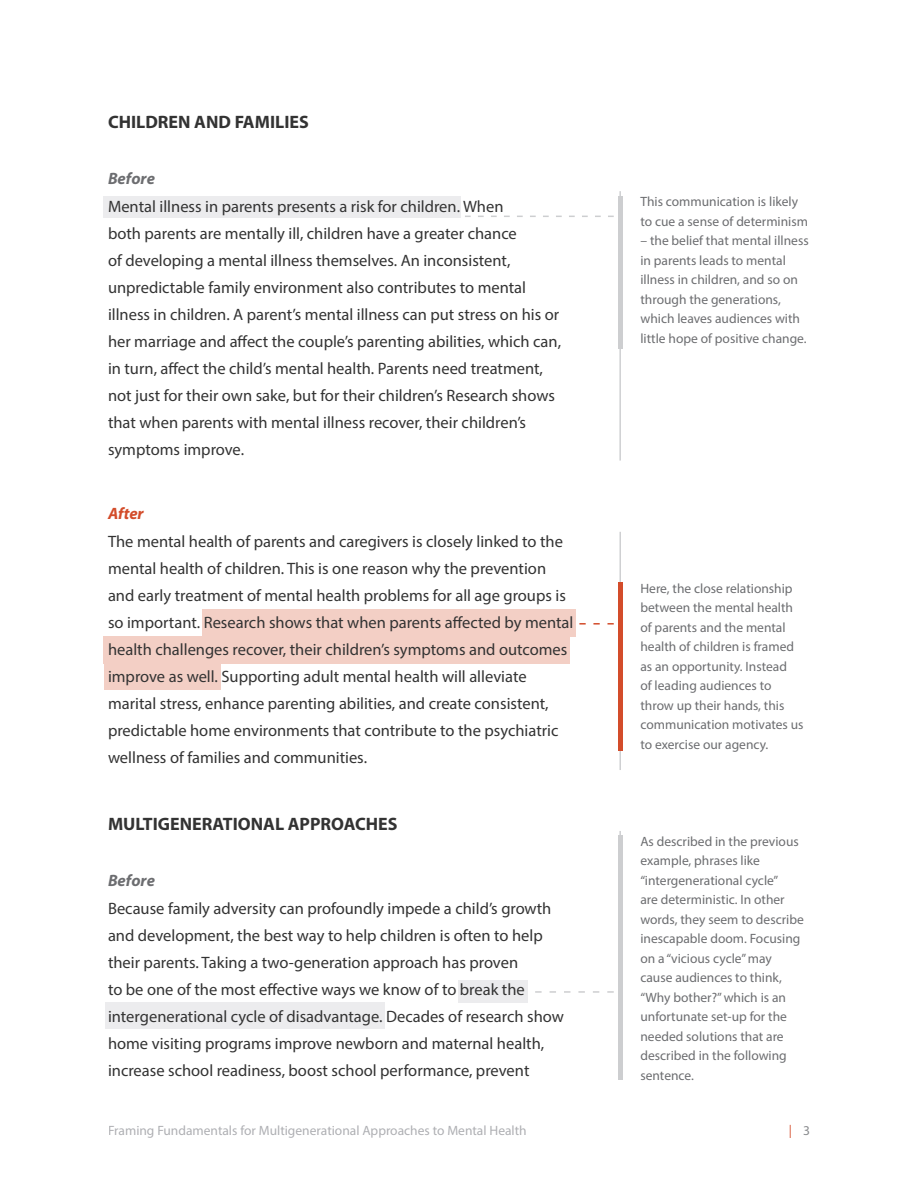
<style>
.page{position:relative;width:918px;height:1188px;background:#fff}
.page>*{position:absolute;margin:0;border:0;box-sizing:border-box;transform-origin:0 0}
.Body{font:700 18px "Myriad Pro";color:#333}
.Body-2{font:16.5px/27px "Myriad Pro";color:#333}
.Body-3{font:italic 700 16.5px "Myriad Pro";color:#6c6d70}
.Body-4{font:italic 700 16.5px "Myriad Pro";color:#d34c2a}
.Body-5{font:13.5px/19.5px "Myriad Pro";color:#6c6d70}
.t1{font:13.5px "Myriad Pro";color:#a8a9ad}
.t2{font:13.5px "Myriad Pro";color:#d34c2a}
.s1{color:#808285}
</style>
<div class="page">
<div style="left:104px;top:196px;width:357px;height:21px;background:#ececee"></div>
<div style="left:458px;top:980px;width:70px;height:22px;background:#ececee"></div>
<div style="left:105px;top:1002px;width:280px;height:27px;background:#ececee"></div>
<div style="left:202px;top:609px;width:374px;height:28px;background:#f3cfc5"></div>
<div style="left:104px;top:637px;width:466px;height:27px;background:#f3cfc5"></div>
<div style="left:104px;top:664px;width:116px;height:26px;background:#f3cfc5"></div>
<hr style="left:619px;top:191px;width:2px;height:270px;background:#cfd0d2">
<hr style="left:619px;top:831px;width:2px;height:249px;background:#cfd0d2">
<hr style="left:618px;top:196px;width:4px;height:152px;background:#cdced0">
<hr style="left:618px;top:835px;width:4px;height:245px;background:#cdced0">
<svg style="left:465px;top:216px;width:149px;height:1px"></svg>
<svg style="left:535px;top:991px;width:79px;height:2px"></svg>
<hr style="left:620px;top:532px;width:1px;height:238px;background:#cfd0d2">
<svg style="left:579px;top:623px;width:35px;height:2px"></svg>
<hr style="left:618px;top:583px;width:4px;height:168px;background:#d34c2a">
<p class="Body" style="left:108px;top:110px;width:202px">CHILDREN AND FAMILIES</p>
<p class="Body-3" style="left:108px;top:167px;width:48px">Before</p>
<p class="Body-2" style="left:108px;top:192px;width:455px">Mental illness in parents presents a risk for children. When<br>both parents are mentally ill, children have a greater chance<br>of developing a mental illness themselves. An inconsistent, unpredictable family environment also contributes to mental illness in children. A parent’s mental illness can put stress on his or her marriage and affect the couple’s parenting abilities, which can, in turn, affect the child’s mental health. Parents need treatment, not just for their own sake, but for their children’s Research shows that when parents with mental illness recover, their children’s symptoms improve.</p>
<p class="Body-4" style="left:108px;top:503px;width:37px">After</p>
<p class="Body-2" style="left:108px;top:528px;width:467px">The mental health of parents and caregivers is closely linked to the mental health of children. This is one reason why the prevention and early treatment of mental health problems for all age groups is so important. Research shows that when parents affected by mental health challenges recover, their children’s symptoms and outcomes improve as well. Supporting adult mental health will alleviate marital stress, enhance parenting abilities, and create consistent, predictable home environments that contribute to the psychiatric wellness of families and communities.</p>
<p class="Body" style="left:108px;top:813px;width:291px">MULTIGENERATIONAL APPROACHES</p>
<p class="Body-3" style="left:108px;top:870px;width:48px">Before</p>
<p class="Body-2" style="left:108px;top:895px;width:458px">Because family adversity can profoundly impede a child’s growth and development, the best way to help children is often to help their parents. Taking a two-generation approach has proven<br>to be one of the most effective ways we know of to break the intergenerational cycle of disadvantage. Decades of research show home visiting programs improve newborn and maternal health, increase school readiness, boost school performance, prevent</p>
<p class="Body-5" style="left:640px;top:192px;width:169px">This communication is likely to cue a sense of determinism</p>
<p class="Body-5" style="left:640px;top:231px;width:170px">– the belief that mental illness in parents leads to mental illness in children, and so on through the generations, which leaves audiences with little hope of positive change.</p>
<p class="Body-5" style="left:640px;top:578px;width:165px">Here, the close relationship between the mental health of parents and the mental health of children is framed as an opportunity. Instead<br>of leading audiences to throw up their hands, this communication motivates us to exercise our agency.</p>
<p class="Body-5" style="left:640px;top:831px;width:165px">As described in the previous example, phrases like “intergenerational cycle”<br>are deterministic. In other words, they seem to describe inescapable doom. Focusing on a “vicious cycle” may cause audiences to think, “Why bother?” which is an unfortunate set-up for the needed solutions that are described in the following sentence.</p>
<p class="t1" style="left:108px;top:1122px;width:420px">Framing Fundamentals for Multigenerational Approaches to Mental Health</p>
<p class="t2" style="left:788px;top:1122px;width:23px">| <span class="s1">3</span></p>
</div>
